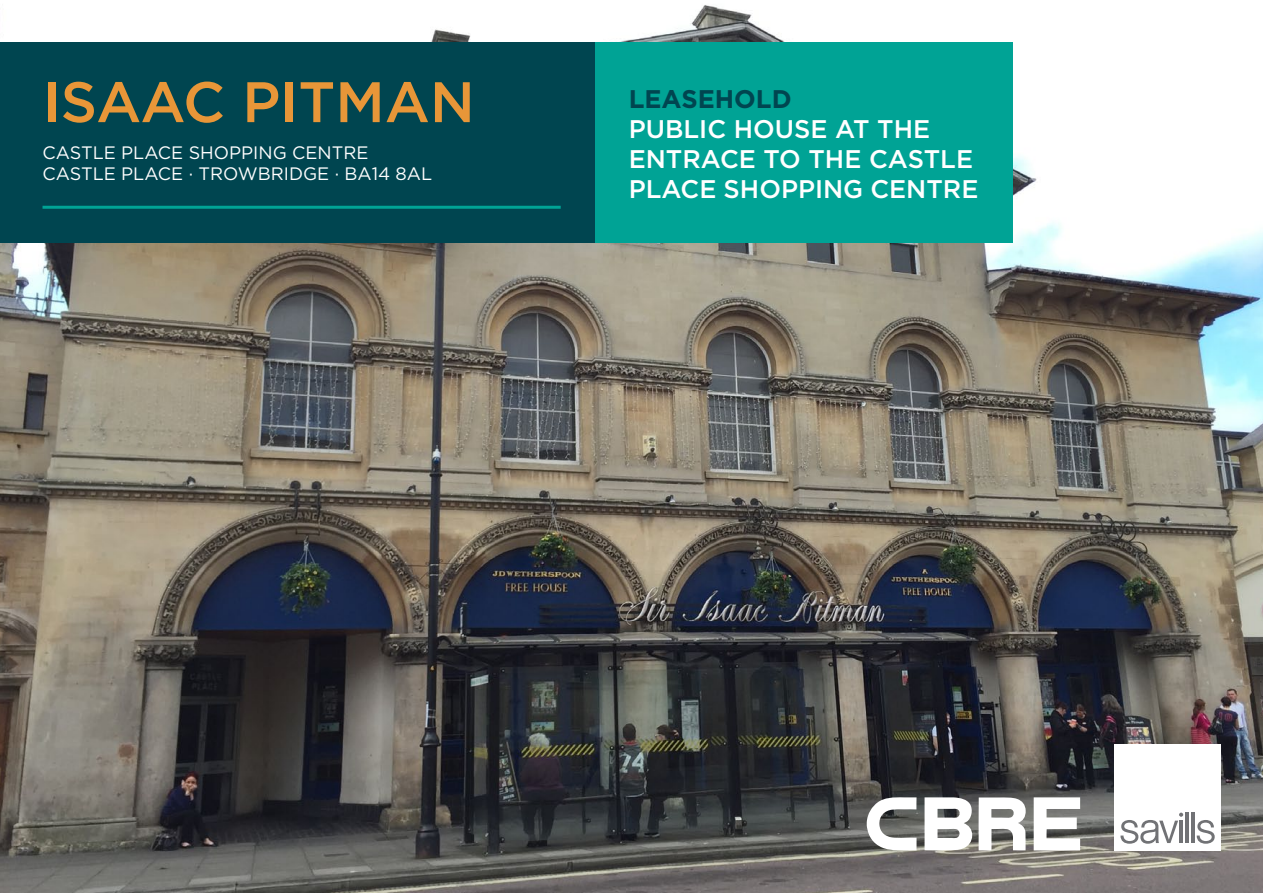
<style>
.page{position:relative;width:1263px;height:893px;background:#fff}
.page>*{position:absolute;margin:0;border:0;box-sizing:border-box;transform-origin:0 0}
.t1{font:500 57px "Gotham";color:#e89638}
.t2{font:500 25.5px/30px "Gotham";color:#fff}
.t3{font:700 25.5px "Gotham";color:#004550}
.t4{font:18px/21.6px "Gotham";color:#fff}
</style>
<div class="page">
<img style="left:0;top:5px;width:1263px;height:888px">
<div style="left:290px;top:43px;width:722px;height:200px;background:#00a395"></div>
<div style="left:0;top:43px;width:595px;height:200px;background:#004550"></div>
<hr style="left:43px;top:206px;width:518px;height:3px;background:#00a395">
<div style="left:1114px;top:744px;width:106px;height:106px;background:#fff"></div>
<svg style="left:1120px;top:813px;width:63px;height:31px"></svg>
<hr style="left:1179px;top:821px;width:4px;height:22px;background:#717275">
<hr style="left:1186px;top:812px;width:3px;height:31px;background:#717275">
<hr style="left:1192px;top:812px;width:3px;height:31px;background:#717275">
<svg style="left:1197px;top:820px;width:18px;height:24px"></svg>
<svg style="left:867px;top:797px;width:49px;height:54px"></svg>
<svg style="left:1034px;top:797px;width:46px;height:53px"></svg>
<svg style="left:924px;top:797px;width:102px;height:53px"></svg>
<h1 class="t1" style="left:43px;top:70px;width:434px">ISAAC PITMAN</h1>
<p class="t4" style="left:43px;top:141px;width:378px">CASTLE PLACE SHOPPING CENTRE<br>CASTLE PLACE · TROWBRIDGE · BA14 8AL</p>
<h2 class="t3" style="left:629px;top:83px;width:164px">LEASEHOLD</h2>
<h2 class="t2" style="left:629px;top:113px;width:303px">PUBLIC HOUSE AT THE<br>ENTRACE TO THE CAST</h2>
<h2 class="t2" style="left:629px;top:143px;width:351px;text-align:right">LE<br>PLACE SHOPPING CENTRE</h2>
</div>
